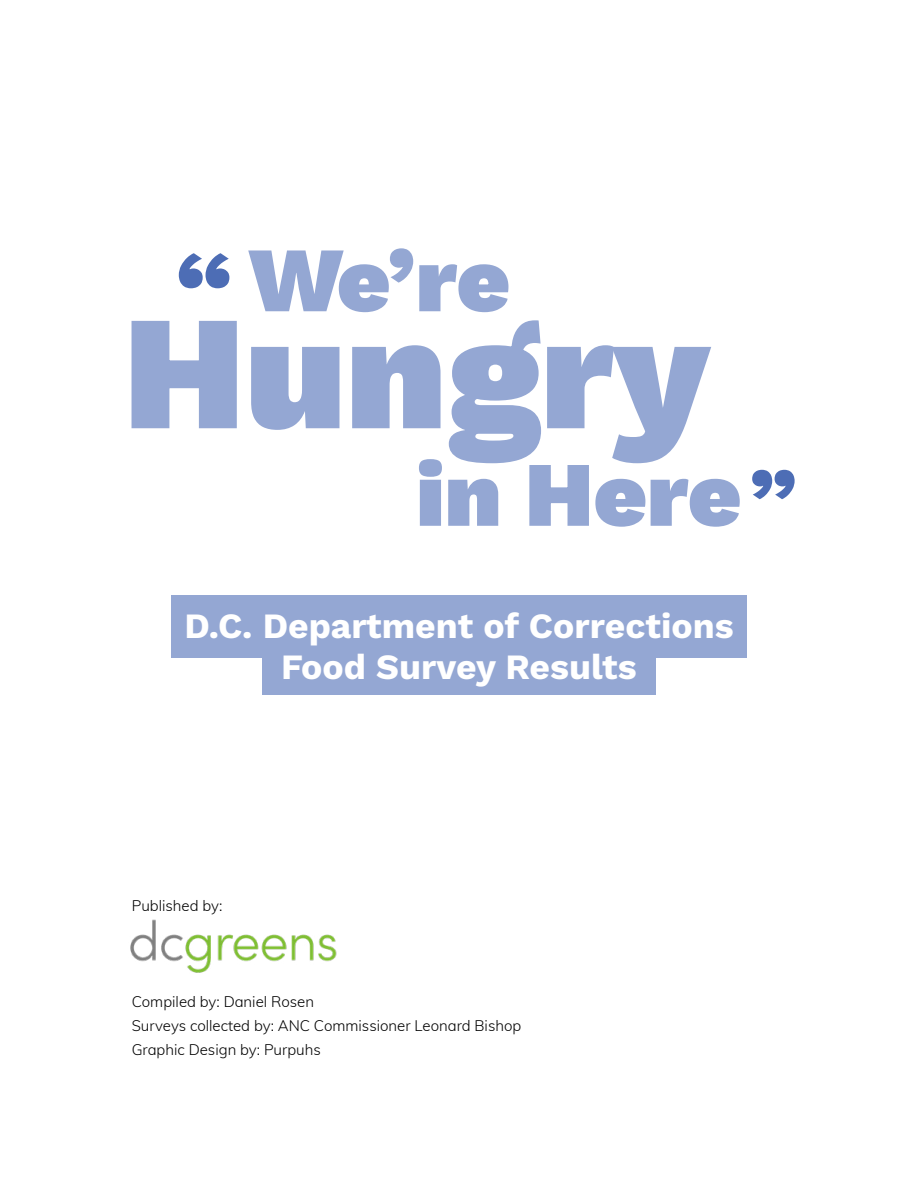
<style>
.page{position:relative;width:918px;height:1188px;background:#fff}
.page>*{position:absolute;margin:0;border:0;box-sizing:border-box;transform-origin:0 0}
.t1{font:162.75px "Work Sans";color:#94a7d3}
.t2{font:92.1px "Work Sans";color:#94a7d3}
.t3{font:35.55px/40.7px "Work Sans";color:#fff;text-align:center}
.t4{font:300 15px/24px "Muli";color:#000}
</style>
<div class="page">
<svg style="left:752px;top:470px;width:43px;height:29px"></svg>
<svg style="left:179px;top:253px;width:50px;height:35px"></svg>
<img style="left:130px;top:919px;width:207px;height:54px">
<div style="left:171px;top:596px;width:576px;height:62px;background:#94a7d3"></div>
<div style="left:262px;top:632px;width:394px;height:62px;background:#94a7d3"></div>
<h2 class="t2" style="left:249px;top:210px;width:263px">We’re</h2>
<h1 class="t1" style="left:123px;top:249px;width:588px">Hungry</h1>
<h2 class="t2" style="left:416px;top:424px;width:327px">in Here</h2>
<h3 class="t3" style="left:184px;top:604px;width:551px">D.C. Department of Corrections<br>Food Survey Results</h3>
<p class="t4" style="left:132px;top:893px;width:92px">Published by:</p>
<p class="t4" style="left:132px;top:989px;width:391px">Compiled by: Daniel Rosen<br>Surveys collected by: ANC Commissioner Leonard Bishop<br>Graphic Design by: Purpuhs</p>
</div>
